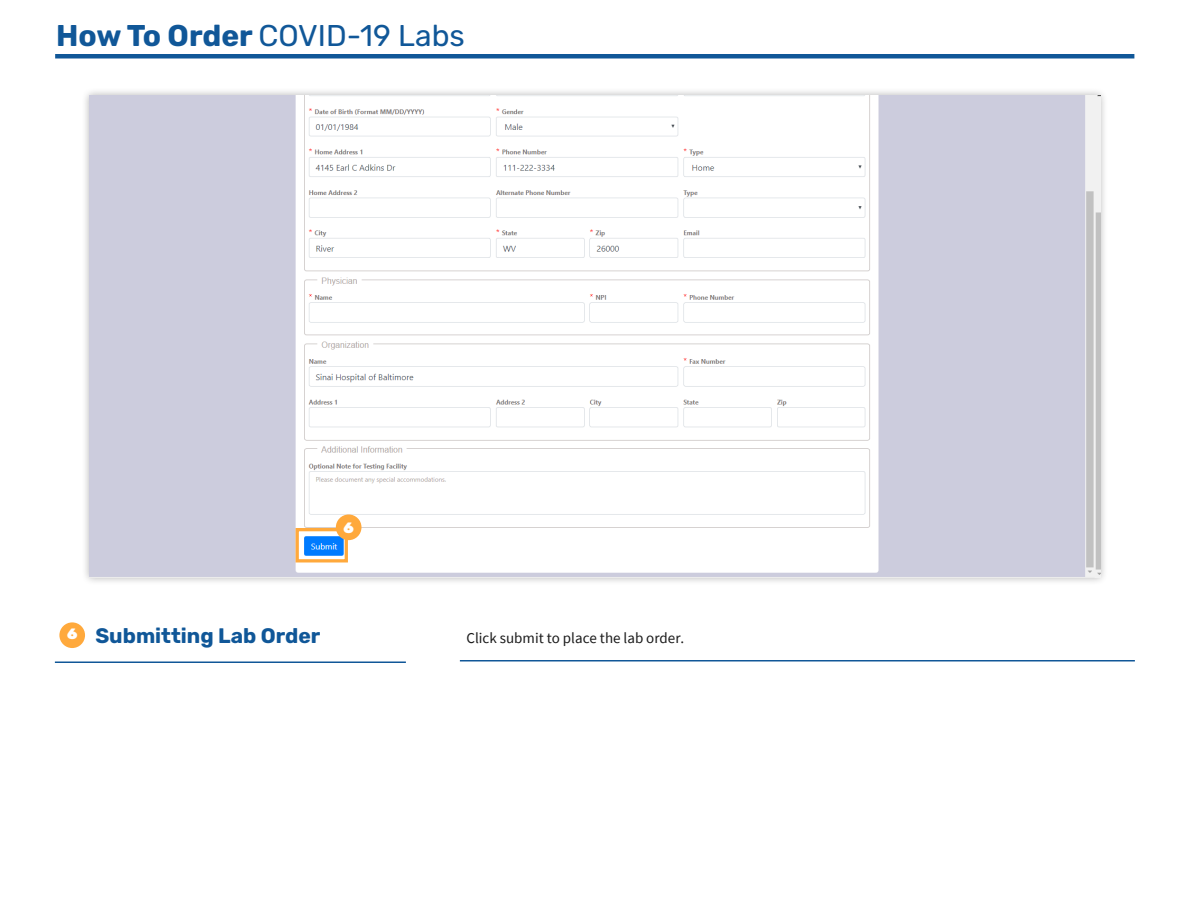
<style>
.page{position:relative;width:1188px;height:918px;background:#fff}
.page>*{position:absolute;margin:0;border:0;box-sizing:border-box;transform-origin:0 0}
.t1{font:30px "Rubik";color:#105798}
.t2{font:700 21px "Rubik";color:#105798}
.t3{font:15px "Source Sans Pro";color:#1a1a1a}
.t4{font:900 15px "Rubik";color:#fff}
.s1{font-weight:700}
</style>
<div class="page">
<hr style="left:55px;top:54px;width:1079px;height:4px;background:#105798">
<div style="left:59px;top:622px;width:26px;height:26px;background:#ffa93c;border-radius:50%"></div>
<hr style="left:460px;top:660px;width:675px;height:2px;background:#105798">
<hr style="left:55px;top:662px;width:351px;height:1px;background:#105798">
<div style="left:81px;top:88px;width:1028px;height:498px;background:#000;opacity:.3"></div>
<img style="left:89px;top:96px;width:1011px;height:481px">
<div style="left:296px;top:528px;width:52px;height:34px;border:3px solid #ffa93c"></div>
<div style="left:336px;top:515px;width:25px;height:25px;background:#ffa93c;border-radius:50%"></div>
<p class="t1" style="left:56px;top:18px;width:410px"><span class="s1">How To Order</span> COVID-19 Labs</p>
<p class="t4" style="left:343px;top:518px;width:12px">6</p>
<p class="t4" style="left:67px;top:625px;width:12px">6</p>
<p class="t2" style="left:95px;top:624px;width:227px">Submitting Lab Order</p>
<p class="t3" style="left:466px;top:629px;width:219px">Click submit to place the lab order.</p>
</div>
